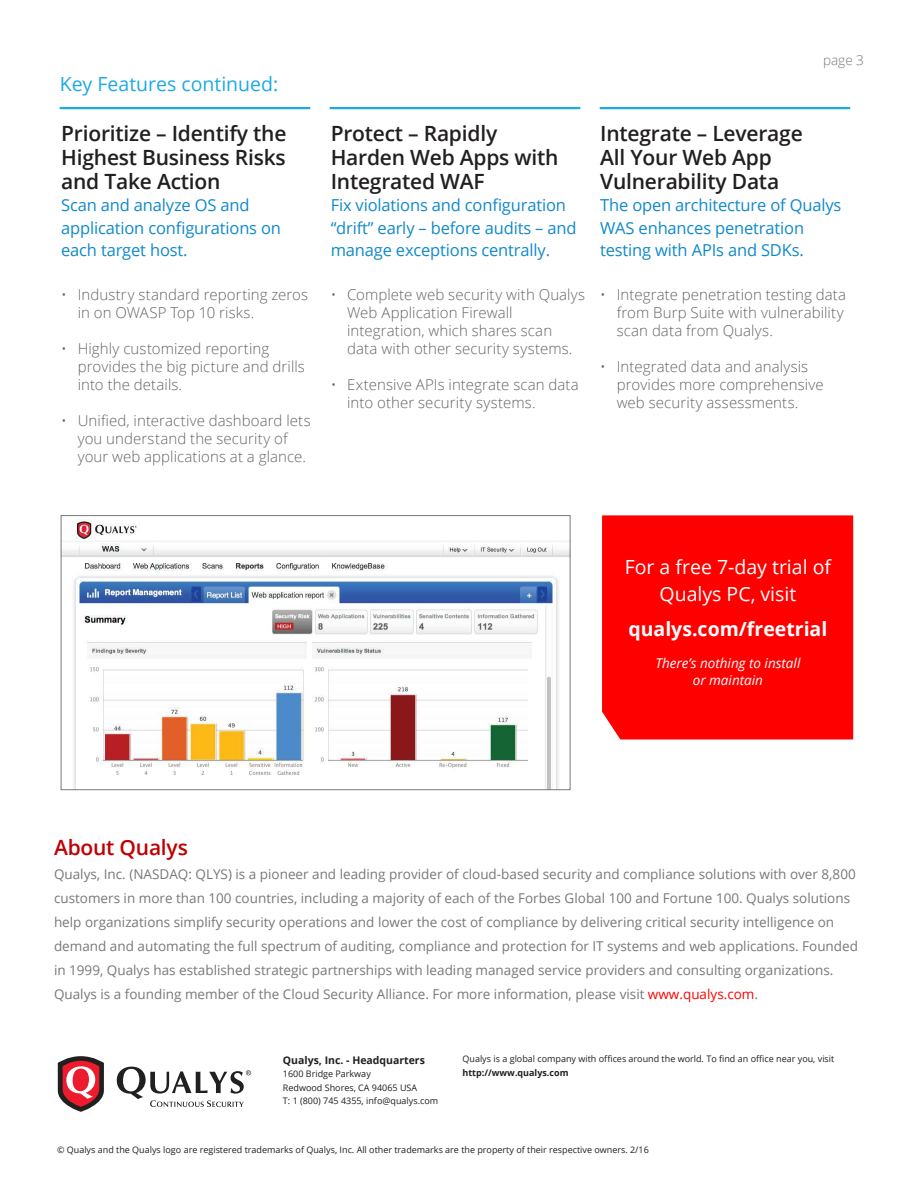
<style>
.page{position:relative;width:918px;height:1188px;background:#fff}
.page>*{position:absolute;margin:0;border:0;box-sizing:border-box;transform-origin:0 0}
.t1{font:600 21px/24px "Open Sans";letter-spacing:-.01em;color:#221f1f}
.t2{font:600 21px "Open Sans";letter-spacing:-.01em;color:#bf0000}
.t3{font:19.5px/27px "Open Sans";color:#fff;text-align:center}
.t4{font:19.5px "Open Sans";color:#1daae1}
.t5{font:700 19.5px "Open Sans";color:#fff}
.t6{font:16.5px/22.5px "Open Sans";letter-spacing:-.01em;color:#1089cb}
.t7{font:300 15px/18px "Open Sans";letter-spacing:.005em;color:#646464}
.t8{font:13.5px/24px "Open Sans";color:#76787a}
.t9{font:italic 13.5px/16.2px "Open Sans";color:#fff;text-align:center}
.t10{font:300 13.5px "Open Sans";color:#76787a}
.t11{font:700 10.5px "Open Sans";color:#221f1f}
.t12{font:9px/13.5px "Open Sans";color:#221f1f}
.t13{font:700 9px "Open Sans";color:#221f1f}
.s1{color:#f00}
</style>
<div class="page">
<svg style="left:58px;top:1056px;width:46px;height:56px"></svg>
<svg style="left:117px;top:1067px;width:134px;height:40px"></svg>
<hr style="left:60px;top:107px;width:250px;height:2px;background:#1daae1">
<hr style="left:330px;top:107px;width:250px;height:2px;background:#1daae1">
<hr style="left:600px;top:107px;width:250px;height:2px;background:#1daae1">
<div style="left:602px;top:515px;width:251px;height:225px;background:#f00"></div>
<img style="left:63px;top:520px;width:505px;height:268px">
<div style="left:61px;top:515px;width:509px;height:275px;border:1px solid #76787a"></div>
<h2 class="t4" style="left:60px;top:76px;width:220px">Key Features continued:</h2>
<h1 class="t1" style="left:61px;top:123px;width:227px;text-align:justify">Prioritize – Identify the Highest Business Risks and Take Action</h1>
<p class="t6" style="left:61px;top:195px;width:221px">Scan and analyze OS and application configurations on each target host.</p>
<p class="t7" style="left:78px;top:287px;width:232px;text-indent:-16px">• Industry standard reporting zeros in on OWASP Top 10 risks.</p>
<p class="t7" style="left:78px;top:341px;width:229px;text-indent:-16px">• Highly customized reporting provides the big picture and drills into the details.</p>
<p class="t7" style="left:78px;top:413px;width:235px;text-indent:-16px">• Unified, interactive dashboard lets you understand the security of your web applications at a glance.</p>
<p class="t10" style="left:823px;top:55px;width:42px">page 3</p>
<h1 class="t1" style="left:331px;top:123px;width:229px">Protect – Rapidly<br>Harden Web Apps with<br>Integrated WAF</h1>
<p class="t6" style="left:331px;top:193px;width:247px">Fix violations and configuration “drift” early – before audits – and manage exceptions centrally.</p>
<p class="t7" style="left:347px;top:287px;width:240px;text-indent:-16px">• Complete web security with Qualys<br>Web Application Firewall integration, which shares scan data with other security systems.</p>
<p class="t7" style="left:347px;top:377px;width:233px;text-indent:-16px">• Extensive APIs integrate scan data into other security systems.</p>
<h1 class="t1" style="left:600px;top:123px;width:204px">Integrate – Leverage<br>All Your Web App<br>Vulnerability Data</h1>
<p class="t6" style="left:600px;top:195px;width:243px">The open architecture of Qualys<br>WAS enhances penetration testing with APIs and SDKs.</p>
<p class="t7" style="left:617px;top:287px;width:231px;text-indent:-16px">• Integrate penetration testing data from Burp Suite with vulnerability scan data from Qualys.</p>
<p class="t7" style="left:617px;top:359px;width:208px;text-indent:-16px">• Integrated data and analysis provides more comprehensive web security assessments.</p>
<h2 class="t3" style="left:625px;top:556px;width:208px">For a free 7-day trial of<br>Qualys PC, visit</h2>
<h2 class="t5" style="left:628px;top:621px;width:200px">qualys.com/freetrial</h2>
<p class="t9" style="left:655px;top:657px;width:147px">There’s nothing to install or maintain</p>
<h1 class="t2" style="left:54px;top:839px;width:135px">About Qualys</h1>
<p class="t8" style="left:54px;top:863px;width:806px">Qualys, Inc. (NASDAQ: QLYS) is a pioneer and leading provider of cloud-based security and compliance solutions with over 8,800 customers in more than 100 countries, including a majority of each of the Forbes Global 100 and Fortune 100. Qualys solutions help organizations simplify security operations and lower the cost of compliance by delivering critical security intelligence on demand and automating the full spectrum of auditing, compliance and protection for IT systems and web applications. Founded in 1999, Qualys has established strategic partnerships with leading managed service providers and consulting organizations.<br>Qualys is a founding member of the Cloud Security Alliance. For more information, please visit <span class="s1">www.qualys.com</span>.</p>
<p class="t11" style="left:283px;top:1056px;width:144px">Qualys, Inc. - Headquarters</p>
<p class="t12" style="left:283px;top:1068px;width:157px">1600 Bridge Parkway<br>Redwood Shores, CA 94065 USA<br>T: 1 (800) 745 4355, info@qualys.com</p>
<p class="t12" style="left:462px;top:1053px;width:373px">Qualys is a global company with offices around the world. To find an office near you, visit</p>
<p class="t13" style="left:462px;top:1069px;width:108px">http://www.qualys.com</p>
<p class="t12" style="left:57px;top:1144px;width:593px">© Qualys and the Qualys logo are registered trademarks of Qualys, Inc. All other trademarks are the property of their respective owners. 2/16</p>
</div>
